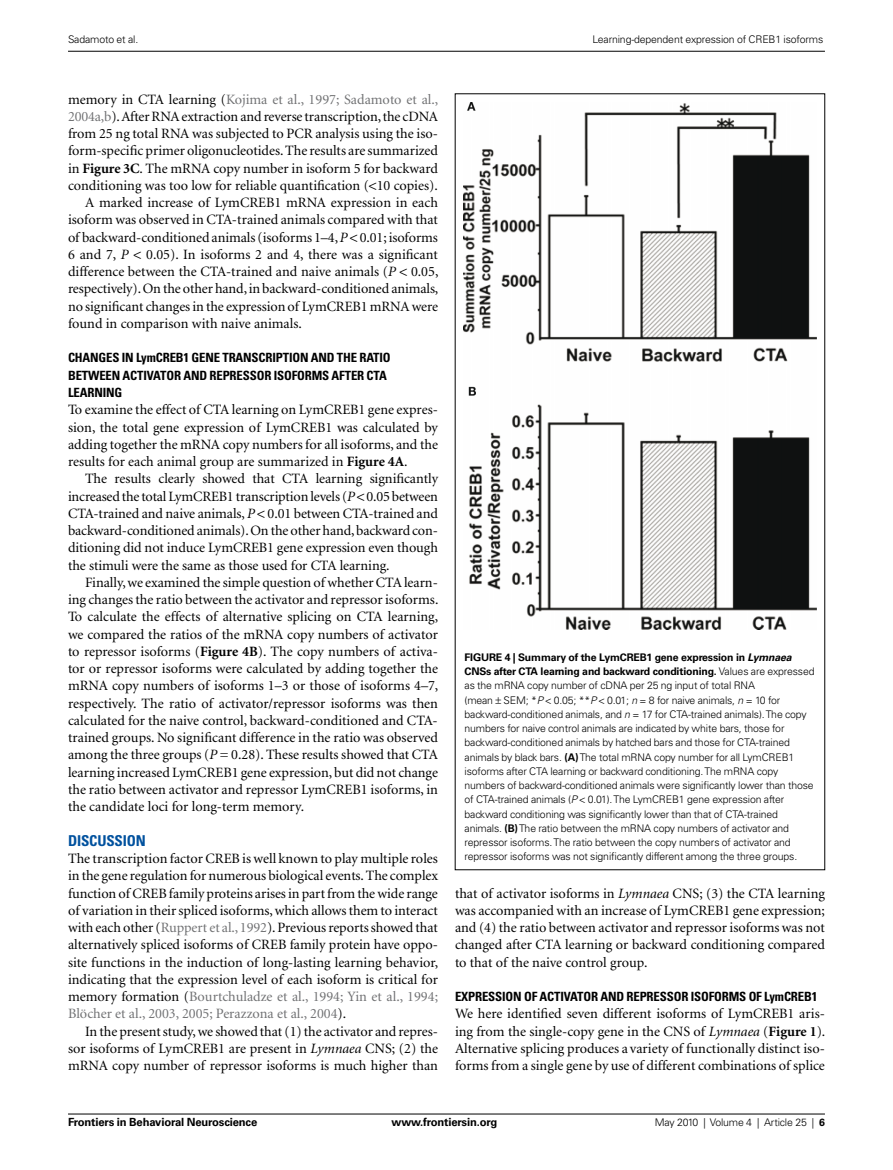
<style>
.page{position:relative;width:893px;height:1170px;background:#fff}
.page>*{position:absolute;margin:0;border:0;box-sizing:border-box;transform-origin:0 0}
.t1{font:700 condensed 15px "Univers";letter-spacing:-.01em;color:#00519e}
.t2{font:14.25px/17.2px "Minion";color:#000;text-align:justify}
.t3{font:14.25px "Minion";color:#707173}
.t4{font:700 condensed 12.75px/17.2px "Univers";letter-spacing:-.01em;color:#000}
.t5{font:700 11.25px "Univers";letter-spacing:-.015em;color:#000}
.t6{font:300 10.5px/14.2px "Univers";letter-spacing:-.015em;color:#000}
.s1{color:#000}
.s2{color:#707173}
.s3{font-weight:700}
.s4{font-style:italic}
.s5{font-weight:700;font-style:italic}
</style>
<div class="page">
<hr style="left:68px;top:1113px;width:757px;height:1px;background:#000">
<hr style="left:68px;top:51px;width:757px;height:1px;background:#000">
<img style="left:463px;top:103px;width:353px;height:526px">
<p class="t6" style="left:68px;top:33px;width:72px">Sadamoto et al.</p>
<p class="t6" style="left:592px;top:33px;width:232px">Learning-dependent expression of CREB1 isoforms</p>
<p class="t3" style="left:68px;top:93px;width:372px"><span class="s1">memory in CTA learning (</span>Kojima et al., 1997; Sadamoto et al.,</p>
<p class="t2" style="left:68px;top:109px;width:371px"><span class="s2">2004a,b</span>). After RNA extraction and reverse transcription, the cDNA</p>
<p class="t2" style="left:68px;top:126px;width:371px">from 25 ng total RNA was subjected to PCR analysis using the iso-</p>
<p class="t2" style="left:68px;top:143px;width:371px">form-specific primer oligonucleotides. The results are summarized</p>
<p class="t2" style="left:68px;top:161px;width:371px">in <span class="s3">Figure 3C</span>. The mRNA copy number in isoform 5 for backward</p>
<p class="t2" style="left:68px;top:178px;width:371px">conditioning was too low for reliable quantification ( 10 copies).</p>
<p class="t2" style="left:85px;top:195px;width:354px">A marked increase of LymCREB1 mRNA expression in each</p>
<p class="t2" style="left:68px;top:212px;width:371px">isoform was observed in CTA-trained animals compared with that</p>
<p class="t2" style="left:68px;top:230px;width:371px">of backward-conditioned animals (isoforms 1–4, <span class="s4">P</span> 0.01; isoforms</p>
<p class="t2" style="left:68px;top:247px;width:371px">6 and 7, <span class="s4">P</span> 0.05). In isoforms 2 and 4, there was a significant</p>
<p class="t2" style="left:68px;top:264px;width:372px">difference between the CTA-trained and naive animals (<span class="s4">P</span> 0.05,</p>
<p class="t2" style="left:68px;top:281px;width:372px">respectively). On the other hand, in backward-conditioned animals,</p>
<p class="t2" style="left:68px;top:299px;width:371px">no significant changes in the expression of LymCREB1 mRNA were</p>
<p class="t2" style="left:68px;top:316px;width:235px">found in comparison with naive animals.</p>
<p class="t4" style="left:68px;top:350px;width:324px">CHANGES IN LymCREB1 GENE TRANSCRIPTION AND THE RATIO<br>BETWEEN ACTIVATOR AND REPRESSOR ISOFORMS AFTER CTA<br>LEARNING</p>
<p class="t2" style="left:68px;top:402px;width:371px">To examine the effect of CTA learning on LymCREB1 gene expres&shy;sion, the total gene expression of LymCREB1 was calculated by adding together the mRNA copy numbers for all isoforms, and the results for each animal group are summarized in <span class="s3">Figure 4A</span>.</p>
<p class="t2" style="left:68px;top:471px;width:372px;text-indent:17px">The results clearly showed that CTA learning significantly increased the total LymCREB1 transcription levels (<span class="s4">P</span> 0.05 between CTA-trained and naive animals, <span class="s4">P</span> 0.01 between CTA-trained and backward-conditioned animals). On the other hand, backward con&shy;ditioning did not induce LymCREB1 gene expression even though the stimuli were the same as those used for CTA learning.</p>
<p class="t2" style="left:68px;top:575px;width:372px;text-indent:17px">Finally, we examined the simple question of whether CTA learn&shy;ing changes the ratio between the activator and repressor isoforms.<br>To calculate the effects of alternative splicing on CTA learning, we compared the ratios of the mRNA copy numbers of activator to repressor isoforms (<span class="s3">Figure 4B</span>). The copy numbers of activa&shy;tor or repressor isoforms were calculated by adding together the mRNA copy numbers of isoforms 1–3 or those of isoforms 4–7, respectively. The ratio of activator/repressor isoforms was then calculated for the naive control, backward-conditioned and CTA&shy;trained groups. No significant difference in the ratio was observed among the three groups (<span class="s4">P</span> = 0.28). These results showed that CTA learning increased LymCREB1 gene expression, but did not change the ratio between activator and repressor LymCREB1 isoforms, in the candidate loci for long-term memory.</p>
<p class="t1" style="left:68px;top:834px;width:79px">DISCUSSION</p>
<p class="t2" style="left:68px;top:851px;width:372px">The transcription factor CREB is well known to play multiple roles in the gene regulation for numerous biological events. The complex function of CREB family proteins arises in part from the wide range of variation in their spliced isoforms, which allows them to interact with each other (<span class="s2">Ruppert et al., 1992</span>). Previous reports showed that alternatively spliced isoforms of CREB family protein have oppo&shy;site functions in the induction of long-lasting learning behavior, indicating that the expression level of each isoform is critical for memory formation (<span class="s2">Bourtchuladze et al., 1994; Yin et al., 1994; Blöcher et al., 2003, 2005; Perazzona et al., 2004</span>).</p>
<p class="t2" style="left:68px;top:1023px;width:371px;text-indent:17px">In the present study, we showed that (1) the activator and repres&shy;sor isoforms of LymCREB1 are present in <span class="s4">Lymnaea</span> CNS; (2) the mRNA copy number of repressor isoforms is much higher than</p>
<p class="t6" style="left:465px;top:650px;width:352px"><span class="s3">FIGURE 4 | Summary of the LymCREB1 gene expression in</span> <span class="s5">Lymnaea </span><span class="s3">CNSs after CTA learning and backward conditioning.</span> Values are expressed as the mRNA copy number of cDNA per 25 ng input of total RNA<br>(mean SEM; *<span class="s4">P</span> 0.05; **<span class="s4">P</span> 0.01; <span class="s4">n</span> = 8 for naive animals, <span class="s4">n</span> = 10 for backward-conditioned animals, and <span class="s4">n</span> = 17 for CTA-trained animals). The copy numbers for naive control animals are indicated by white bars, those for backward-conditioned animals by hatched bars and those for CTA-trained animals by black bars. <span class="s3">(A)</span> The total mRNA copy number for all LymCREB1 isoforms after CTA learning or backward conditioning. The mRNA copy numbers of backward-conditioned animals were significantly lower than those of CTA-trained animals (<span class="s4">P</span> 0.01). The LymCREB1 gene expression after backward conditioning was significantly lower than that of CTA-trained animals. <span class="s3">(B)</span> The ratio between the mRNA copy numbers of activator and repressor isoforms. The ratio between the copy numbers of activator and repressor isoforms was not significantly different among the three groups.</p>
<p class="t2" style="left:455px;top:885px;width:372px">that of activator isoforms in <span class="s4">Lymnaea</span> CNS; (3) the CTA learning was accompanied with an increase of LymCREB1 gene expression; and (4) the ratio between activator and repressor isoforms was not changed after CTA learning or backward conditioning compared to that of the naive control group.</p>
<p class="t4" style="left:455px;top:989px;width:364px">EXPRESSION OF ACTIVATOR AND REPRESSOR ISOFORMS OF LymCREB1</p>
<p class="t2" style="left:455px;top:1006px;width:372px">We here identified seven different isoforms of LymCREB1 aris&shy;ing from the single-copy gene in the CNS of <span class="s4">Lymnaea</span> (<span class="s3">Figure 1</span>).<br>Alternative splicing produces a variety of functionally distinct iso&shy;forms from a single gene by use of different combinations of splice</p>
<p class="t5" style="left:68px;top:1117px;width:191px">Frontiers in Behavioral Neuroscience</p>
<p class="t5" style="left:392px;top:1117px;width:107px">www.frontiersin.org</p>
<p class="t6" style="left:655px;top:1115px;width:172px">May 2010 | Volume 4 | Article 25 | <span class="s3">6</span></p>
</div>
